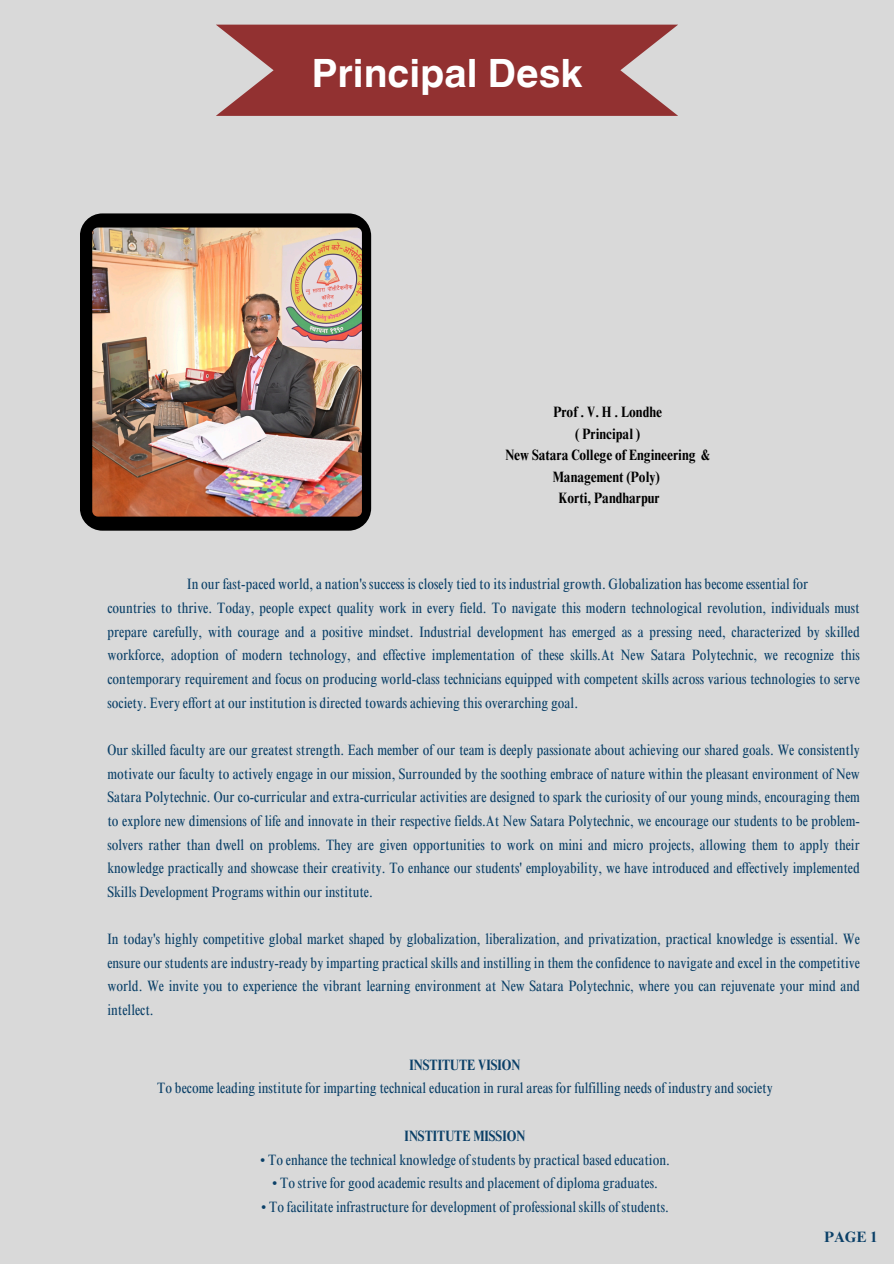
<style>
.page{position:relative;width:894px;height:1264px;background:#fff}
.page>*{position:absolute;margin:0;border:0;box-sizing:border-box;transform-origin:0 0}
.t1{font:700 39px "Helvetica World";color:#fff}
.t2{font:condensed 15px/23.7px "Times NRMT Pro";color:#0b4068;text-align:justify}
.t3{font:700 condensed 15px/21.5px "Times NRMT Pro";color:#000;text-align:center}
.t4{font:700 condensed 15px "Times NRMT Pro";color:#0b4068}
.t5{font:700 15px "Times NRMT Pro";color:#0b4068}
</style>
<div class="page">
<div style="left:0;top:0;width:893px;height:1263px;background:#d9d9d9"></div>
<svg style="left:216px;top:25px;width:462px;height:91px;background:#9a4646"></svg>
<div style="left:80px;top:213px;width:291px;height:317px;background:#000;border-radius:23px"></div>
<img style="left:92px;top:227px;width:269px;height:289px;border-radius:6px">
<h1 class="t1" style="left:311px;top:41px;width:272px">Principal Desk</h1>
<p class="t3" style="left:505px;top:403px;width:206px">Prof . V. H . Londhe<br>( Principal )<br>New Satara College of Engineering &amp;<br>Management (Poly)<br>Korti, Pandharpur</p>
<h3 class="t2" style="left:187px;top:574px;width:622px">In our fast-paced world, a nation's success is closely tied to its industrial growth. Globalization has become essential for</h3>
<p class="t2" style="left:107px;top:598px;width:753px">countries to thrive. Today, people expect quality work in every field. To navigate this modern technological revolution, individuals must prepare carefully, with courage and a positive mindset. Industrial development has emerged as a pressing need, characterized by skilled workforce, adoption of modern technology, and effective implementation of these skills.At New Satara Polytechnic, we recognize this contemporary requirement and focus on producing world-class technicians equipped with competent skills across various technologies to serve society. Every effort at our institution is directed towards achieving this overarching goal.</p>
<p class="t2" style="left:107px;top:739px;width:753px">Our skilled faculty are our greatest strength. Each member of our team is deeply passionate about achieving our shared goals. We consistently motivate our faculty to actively engage in our mission, Surrounded by the soothing embrace of nature within the pleasant environment of New Satara Polytechnic. Our co-curricular and extra-curricular activities are designed to spark the curiosity of our young minds, encouraging them to explore new dimensions of life and innovate in their respective fields.At New Satara Polytechnic, we encourage our students to be problem&shy;solvers rather than dwell on problems. They are given opportunities to work on mini and micro projects, allowing them to apply their knowledge practically and showcase their creativity. To enhance our students' employability, we have introduced and effectively implemented Skills Development Programs within our institute.</p>
<p class="t2" style="left:107px;top:929px;width:753px">In today's highly competitive global market shaped by globalization, liberalization, and privatization, practical knowledge is essential. We ensure our students are industry-ready by imparting practical skills and instilling in them the confidence to navigate and excel in the competitive world. We invite you to experience the vibrant learning environment at New Satara Polytechnic, where you can rejuvenate your mind and intellect.</p>
<p class="t4" style="left:409px;top:1058px;width:112px">INSTITUTE VISION</p>
<p class="t2" style="left:157px;top:1078px;width:617px">To become leading institute for imparting technical education in rural areas for fulfilling needs of industry and society</p>
<p class="t4" style="left:404px;top:1130px;width:122px">INSTITUTE MISSION</p>
<p class="t2" style="left:260px;top:1149px;width:411px">• To enhance the technical knowledge of students by practical based education.</p>
<p class="t2" style="left:272px;top:1173px;width:387px">• To strive for good academic results and placement of diploma graduates.</p>
<p class="t2" style="left:261px;top:1196px;width:409px">• To facilitate infrastructure for development of professional skills of students.</p>
<p class="t5" style="left:823px;top:1231px;width:55px">PAGE 1</p>
</div>
